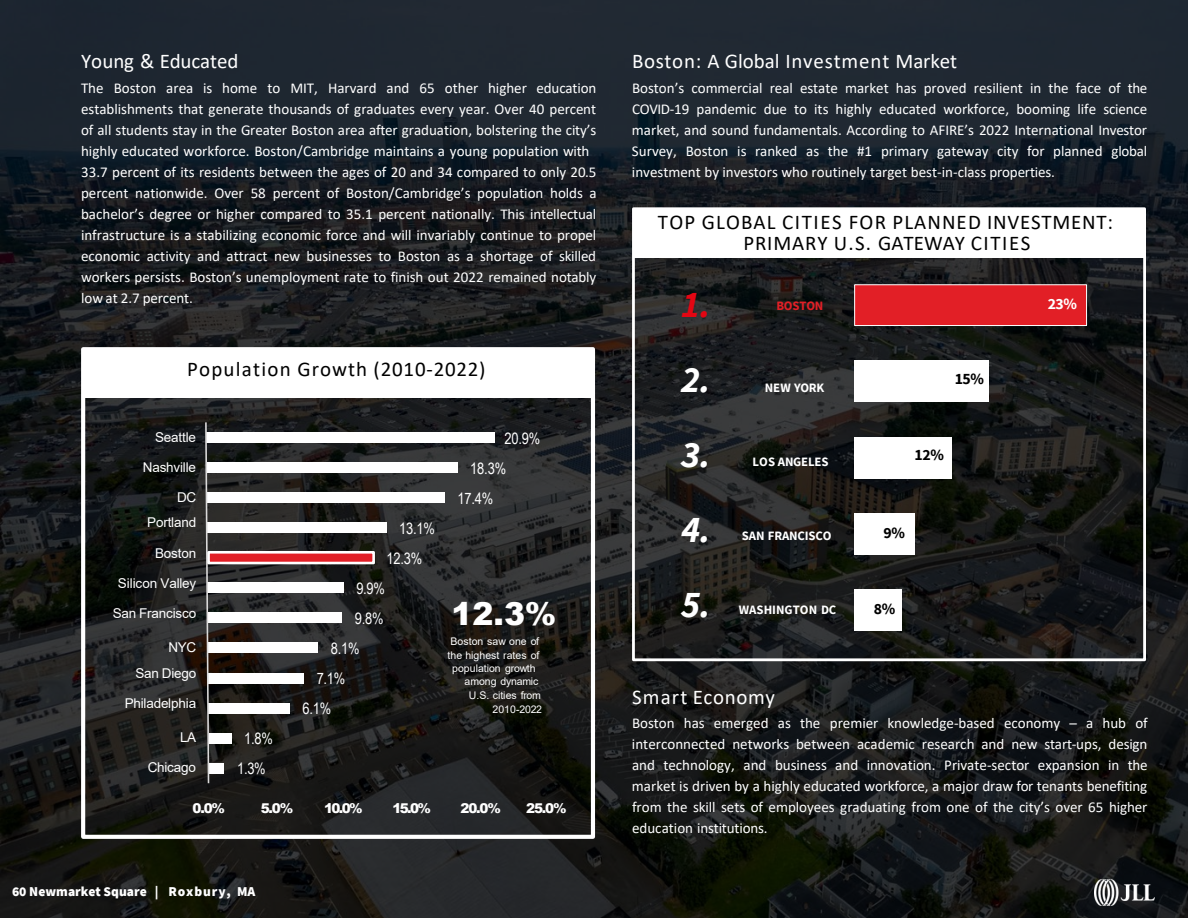
<style>
.page{position:relative;width:1188px;height:918px;background:#fff}
.page>*{position:absolute;margin:0;border:0;box-sizing:border-box;transform-origin:0 0}
.t1{font:italic 700 37.5px "Source Sans Pro";color:#fff}
.t2{font:italic 700 37.5px "Source Sans Pro";color:#e30613}
.t3{font:900 31.5px "Arial";color:#fff}
.t4{font:21px/21px "Calibri";letter-spacing:.05em;color:#000;text-align:center}
.t5{font:21px "Calibri";letter-spacing:.03em;color:#fff}
.t6{font:21px "Calibri";letter-spacing:-.005em;color:#fff}
.t7{font:15.75px "Arial Narrow";letter-spacing:-.01em;color:#fff}
.t8{font:700 15.75px "Source Sans Pro";color:#000}
.t9{font:700 15.75px "Source Sans Pro";color:#fff}
.t10{font:15px/21px "Calibri";color:#fff;text-align:justify}
.t11{font:13.5px "Arial";letter-spacing:-.015em;color:#fff}
.t12{font:900 13.5px "Arial";letter-spacing:-.105em;color:#fff}
.t13{font:900 13.5px "Source Sans Pro";color:#fff}
.t14{font:700 12.75px "Source Sans Pro";letter-spacing:-.01em;color:#fff}
.t15{font:700 12.75px "Source Sans Pro";letter-spacing:-.015em;color:#e21f26}
.t16{font:10.5px "Arial";color:#fff}
</style>
<div class="page">
<div style="left:0;top:0;width:1188px;height:918px;background:#000;opacity:.75"></div>
<div style="left:81px;top:347px;width:514px;height:492px;border:4px solid #fff"></div>
<div style="left:209px;top:763px;width:15px;height:11px;background:#fff"></div>
<div style="left:209px;top:733px;width:23px;height:10px;background:#fff"></div>
<div style="left:209px;top:703px;width:81px;height:10px;background:#fff"></div>
<div style="left:209px;top:673px;width:95px;height:10px;background:#fff"></div>
<div style="left:207px;top:643px;width:111px;height:10px;background:#fff"></div>
<div style="left:207px;top:612px;width:135px;height:11px;background:#fff"></div>
<div style="left:207px;top:582px;width:137px;height:11px;background:#fff"></div>
<div style="left:207px;top:522px;width:179px;height:11px;background:#fff"></div>
<div style="left:207px;top:492px;width:238px;height:11px;background:#fff"></div>
<div style="left:207px;top:462px;width:250px;height:11px;background:#fff"></div>
<div style="left:206px;top:432px;width:288px;height:11px;background:#fff"></div>
<div style="left:83px;top:349px;width:510px;height:48px;background:#fff"></div>
<svg style="left:204px;top:421px;width:6px;height:364px;background:#6a6967"></svg>
<div style="left:209px;top:552px;width:165px;height:11px;background:#e21f26"></div>
<div style="left:207px;top:551px;width:168px;height:13px;border:3px solid #fff"></div>
<div style="left:854px;top:284px;width:233px;height:42px;background:#e21f26;border:1px solid #fff"></div>
<div style="left:854px;top:361px;width:134px;height:41px;background:#fff"></div>
<div style="left:854px;top:437px;width:97px;height:42px;background:#fff"></div>
<div style="left:854px;top:513px;width:61px;height:42px;background:#fff"></div>
<div style="left:854px;top:589px;width:48px;height:42px;background:#fff"></div>
<div style="left:632px;top:207px;width:514px;height:454px;border:3px solid #fff"></div>
<div style="left:633px;top:209px;width:512px;height:49px;background:#fff"></div>
<img style="left:1095px;top:879px;width:60px;height:27px">
<p class="t6" style="left:81px;top:47px;width:159px">Young &amp; Educated</p>
<p class="t10" style="left:81px;top:77px;width:517px">The Boston area is home to MIT, Harvard and 65 other higher education establishments that generate thousands of graduates every year. Over 40 percent of all students stay in the Greater Boston area after graduation, bolstering the city’s highly educated workforce. Boston/Cambridge maintains a young population with</p>
<p class="t10" style="left:81px;top:161px;width:517px">33.7 percent of its residents between the ages of 20 and 34 compared to only 20.5 percent nationwide. Over 58 percent of Boston/Cambridge’s population holds a bachelor’s degree or higher compared to 35.1 percent nationally. This intellectual infrastructure is a stabilizing economic force and will invariably continue to propel economic activity and attract new businesses to Boston as a shortage of skilled workers persists. Boston’s unemployment rate to finish out 2022 remained notably low at 2.7 percent.</p>
<p class="t4" style="left:187px;top:358px;width:300px">Population Growth (2010-2022)</p>
<p class="t11" style="left:155px;top:428px;width:42px">Seattle</p>
<p class="t11" style="left:143px;top:458px;width:55px">Nashville</p>
<p class="t11" style="left:177px;top:488px;width:21px">DC</p>
<p class="t11" style="left:147px;top:513px;width:50px">Portland</p>
<p class="t11" style="left:155px;top:544px;width:43px">Boston</p>
<p class="t11" style="left:118px;top:574px;width:80px">Silicon Valley</p>
<p class="t11" style="left:113px;top:604px;width:85px">San Francisco</p>
<p class="t11" style="left:168px;top:638px;width:29px">NYC</p>
<p class="t11" style="left:135px;top:664px;width:62px">San Diego</p>
<p class="t11" style="left:125px;top:694px;width:73px">Philadelphia</p>
<p class="t11" style="left:180px;top:728px;width:18px">LA</p>
<p class="t11" style="left:148px;top:758px;width:50px">Chicago</p>
<p class="t7" style="left:244px;top:727px;width:30px">1.8%</p>
<p class="t7" style="left:237px;top:757px;width:30px">1.3%</p>
<p class="t7" style="left:399px;top:517px;width:37px">13.1%</p>
<p class="t7" style="left:386px;top:547px;width:37px">12.3%</p>
<p class="t7" style="left:356px;top:577px;width:30px">9.9%</p>
<p class="t7" style="left:355px;top:607px;width:30px">9.8%</p>
<p class="t7" style="left:331px;top:637px;width:30px">8.1%</p>
<p class="t7" style="left:317px;top:667px;width:30px">7.1%</p>
<p class="t7" style="left:303px;top:697px;width:30px">6.1%</p>
<p class="t7" style="left:504px;top:426px;width:37px">20.9%</p>
<p class="t7" style="left:470px;top:456px;width:37px">18.3%</p>
<p class="t7" style="left:457px;top:487px;width:37px">17.4%</p>
<p class="t3" style="left:452px;top:591px;width:106px">12.3%</p>
<p class="t16" style="left:451px;top:634px;width:90px">Boston saw one of</p>
<p class="t16" style="left:448px;top:648px;width:93px">the highest rates of</p>
<p class="t16" style="left:452px;top:661px;width:85px">population growth</p>
<p class="t16" style="left:465px;top:675px;width:75px">among dynamic</p>
<p class="t16" style="left:469px;top:688px;width:74px">U.S. cities from</p>
<p class="t16" style="left:493px;top:702px;width:51px">2010-2022</p>
<p class="t12" style="left:193px;top:798px;width:34px">0.0%</p>
<p class="t12" style="left:261px;top:798px;width:34px">5.0%</p>
<p class="t12" style="left:324px;top:798px;width:40px">10.0%</p>
<p class="t12" style="left:392px;top:798px;width:40px">15.0%</p>
<p class="t12" style="left:461px;top:798px;width:42px">20.0%</p>
<p class="t12" style="left:526px;top:798px;width:42px">25.0%</p>
<p class="t13" style="left:12px;top:882px;width:245px">60 Newmarket Square | Roxbury, MA</p>
<p class="t5" style="left:632px;top:47px;width:327px">Boston: A Global Investment Market</p>
<p class="t10" style="left:632px;top:77px;width:517px">Boston’s commercial real estate market has proved resilient in the face of the COVID-19 pandemic due to its highly educated workforce, booming life science market, and sound fundamentals. According to AFIRE’s 2022 International Investor Survey, Boston is ranked as the #1 primary gateway city for planned global investment by investors who routinely target best-in-class properties.</p>
<p class="t4" style="left:658px;top:211px;width:457px">TOP GLOBAL CITIES FOR PLANNED INVESTMENT:<br>PRIMARY U.S. GATEWAY CITIES</p>
<p class="t2" style="left:681px;top:279px;width:31px">1.</p>
<p class="t1" style="left:681px;top:354px;width:31px">2.</p>
<p class="t1" style="left:681px;top:429px;width:31px">3.</p>
<p class="t1" style="left:681px;top:504px;width:31px">4.</p>
<p class="t1" style="left:681px;top:579px;width:31px">5.</p>
<p class="t15" style="left:776px;top:297px;width:49px">BOSTON</p>
<p class="t9" style="left:1048px;top:294px;width:31px">23%</p>
<p class="t14" style="left:765px;top:379px;width:61px">NEW YORK</p>
<p class="t14" style="left:753px;top:453px;width:77px">LOS ANGELES</p>
<p class="t8" style="left:955px;top:368px;width:31px">15%</p>
<p class="t8" style="left:915px;top:445px;width:31px">12%</p>
<p class="t14" style="left:742px;top:527px;width:91px">SAN FRANCISCO</p>
<p class="t8" style="left:883px;top:523px;width:23px">9%</p>
<p class="t14" style="left:739px;top:601px;width:99px">WASHINGTON DC</p>
<p class="t8" style="left:874px;top:598px;width:23px">8%</p>
<p class="t5" style="left:632px;top:682px;width:144px">Smart Economy</p>
<p class="t10" style="left:632px;top:712px;width:517px">Boston has emerged as the premier knowledge-based economy – a hub of interconnected networks between academic research and new start-ups, design and technology, and business and innovation. Private-sector expansion in the market is driven by a highly educated workforce, a major draw for tenants benefiting from the skill sets of employees graduating from one of the city’s over 65 higher education institutions.</p>
</div>
